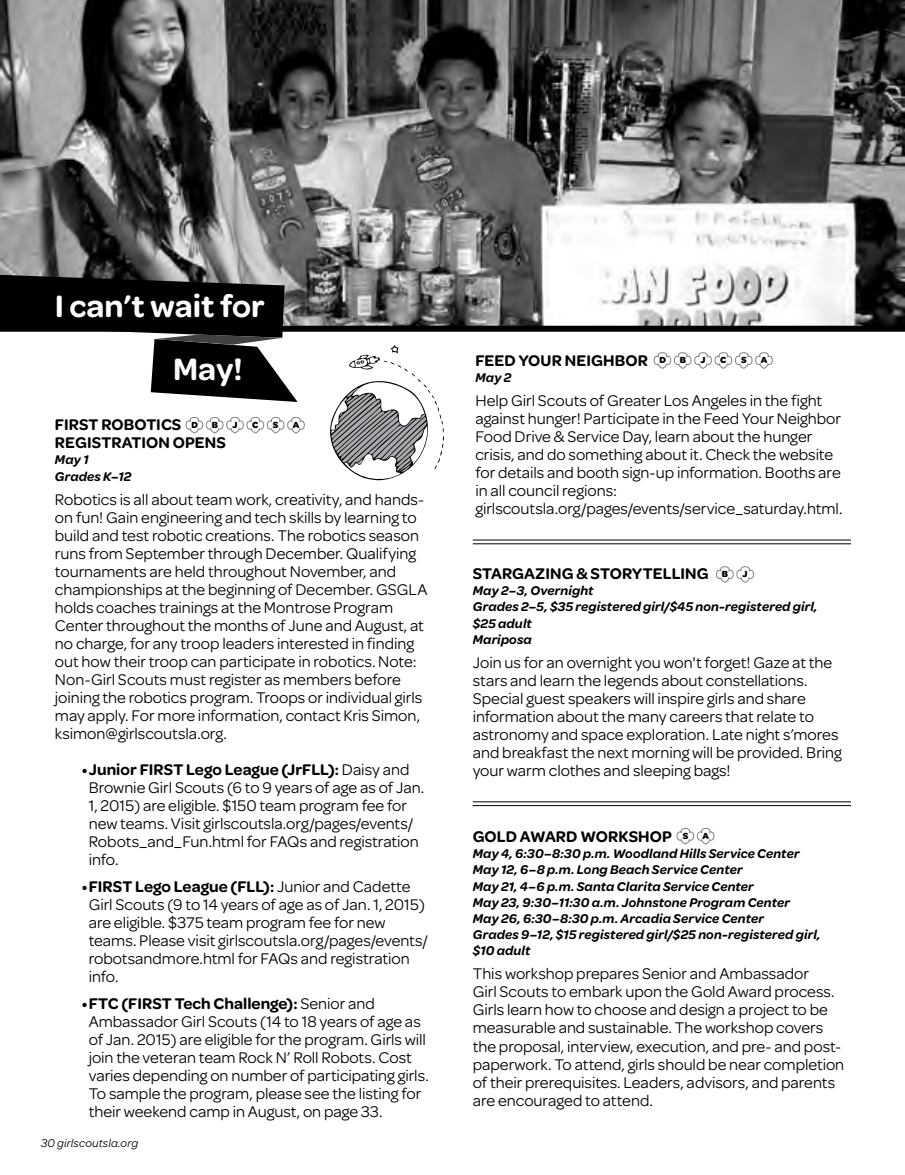
<style>
.page{position:relative;width:905px;height:1175px;background:#fff}
.page>*{position:absolute;margin:0;border:0;box-sizing:border-box;transform-origin:0 0}
.t1{font:600 33px/62.4px "Omnes Girl Scouts";color:#fff}
.t2{font:16.5px/18px "Omnes Girl Scouts";color:#000}
.t3{font:600 16.5px/18px "Omnes Girl Scouts";letter-spacing:.01em;color:#000}
.t4{font:italic 600 13.5px/16.2px "Omnes Girl Scouts";letter-spacing:.01em;color:#000}
.t5{font:italic 12px "Omnes Girl Scouts";letter-spacing:.01em;color:#000}
.t6{font:700 9.45px "Omnes Girl Scouts";color:#000}
.s1{font-weight:600}
</style>
<div class="page">
<img style="left:0;top:0;width:904px;height:326px">
<div style="left:0;top:326px;width:904px;height:6px;background:#000"></div>
<hr style="left:472px;top:543px;width:378px;height:1px;background:#000">
<hr style="left:472px;top:805px;width:378px;height:1px;background:#000">
<hr style="left:472px;top:539px;width:378px;height:1px;background:#000">
<hr style="left:472px;top:801px;width:378px;height:1px;background:#000">
<svg style="left:716px;top:566px;width:38px;height:17px"></svg>
<svg style="left:185px;top:417px;width:120px;height:17px"></svg>
<svg style="left:653px;top:352px;width:120px;height:17px"></svg>
<svg style="left:676px;top:828px;width:38px;height:17px"></svg>
<svg style="left:330px;top:344px;width:114px;height:137px"></svg>
<svg style="left:0;top:275px;width:297px;height:127px"></svg>
<h1 class="t1" style="left:173px;top:273px;width:93px;text-indent:-118px">I can’t wait for<br>May!</h1>
<p class="t3" style="left:55px;top:415px;width:172px">FIRST ROBOTICS<br>REGISTRATION OPENS</p>
<p class="t4" style="left:55px;top:451px;width:78px">May 1<br>Grades K–12</p>
<p class="t2" style="left:55px;top:489px;width:374px">Robotics is all about team work, creativity, and hands&shy;on fun! Gain engineering and tech skills by learning to build and test robotic creations. The robotics season runs from September through December. Qualifying tournaments are held throughout November, and championships at the beginning of December. GSGLA holds coaches trainings at the Montrose Program Center throughout the months of June and August, at no charge, for any troop leaders interested in finding out how their troop can participate in robotics. Note:<br>Non-Girl Scouts must register as members before joining the robotics program. Troops or individual girls may apply. For more information, contact Kris Simon, ksimon@girlscoutsla.org.</p>
<p class="t2" style="left:89px;top:759px;width:337px;text-indent:-7px"><span class="s1">•Junior FIRST Lego League (JrFLL):</span> Daisy and Brownie Girl Scouts (6 to 9 years of age as of Jan.<br>1, 2015) are eligible. $150 team program fee for new teams. Visit girlscoutsla.org/pages/events/ Robots_and_Fun.html for FAQs and registration info.</p>
<p class="t2" style="left:89px;top:876px;width:340px;text-indent:-7px"><span class="s1">•FIRST Lego League (FLL):</span> Junior and Cadette Girl Scouts (9 to 14 years of age as of Jan. 1, 2015) are eligible. $375 team program fee for new teams. Please visit girlscoutsla.org/pages/events/ robotsandmore.html for FAQs and registration info.</p>
<p class="t2" style="left:89px;top:993px;width:341px;text-indent:-7px"><span class="s1">•FTC (FIRST Tech Challenge):</span> Senior and Ambassador Girl Scouts (14 to 18 years of age as of Jan. 2015) are eligible for the program. Girls will join the veteran team Rock N’ Roll Robots. Cost varies depending on number of participating girls.<br>To sample the program, please see the listing for their weekend camp in August, on page 33.</p>
<p class="t6" style="left:252px;top:418px;width:8px">C</p>
<p class="t6" style="left:273px;top:418px;width:7px">S</p>
<p class="t6" style="left:232px;top:418px;width:7px">J</p>
<p class="t6" style="left:293px;top:418px;width:8px">A</p>
<p class="t6" style="left:191px;top:418px;width:8px">D</p>
<p class="t6" style="left:212px;top:418px;width:8px">B</p>
<p class="t5" style="left:41px;top:1134px;width:99px">30 girlscoutsla.org</p>
<p class="t3" style="left:475px;top:350px;width:174px">FEED YOUR NEIGHBOR</p>
<p class="t4" style="left:475px;top:369px;width:37px">May 2</p>
<p class="t2" style="left:475px;top:390px;width:368px">Help Girl Scouts of Greater Los Angeles in the fight against hunger! Participate in the Feed Your Neighbor Food Drive &amp; Service Day, learn about the hunger crisis, and do something about it. Check the website for details and booth sign-up information. Booths are in all council regions: girlscoutsla.org/pages/events/service_saturday.html.</p>
<p class="t6" style="left:720px;top:353px;width:8px">C</p>
<p class="t6" style="left:741px;top:353px;width:7px">S</p>
<p class="t6" style="left:700px;top:353px;width:7px">J</p>
<p class="t6" style="left:760px;top:353px;width:8px">A</p>
<p class="t6" style="left:659px;top:353px;width:8px">D</p>
<p class="t6" style="left:679px;top:353px;width:8px">B</p>
<p class="t3" style="left:472px;top:563px;width:237px">STARGAZING &amp; STORYTELLING</p>
<p class="t4" style="left:472px;top:582px;width:346px">May 2–3, Overnight<br>Grades 2–5, $35 registered girl/$45 non-registered girl, $25 adult<br>Mariposa</p>
<p class="t2" style="left:472px;top:652px;width:370px">Join us for an overnight you won't forget! Gaze at the stars and learn the legends about constellations.<br>Special guest speakers will inspire girls and share information about the many careers that relate to astronomy and space exploration. Late night s’mores and breakfast the next morning will be provided. Bring your warm clothes and sleeping bags!</p>
<p class="t6" style="left:742px;top:567px;width:7px">J</p>
<p class="t6" style="left:721px;top:567px;width:8px">B</p>
<p class="t3" style="left:472px;top:826px;width:201px">GOLD AWARD WORKSHOP</p>
<p class="t4" style="left:472px;top:845px;width:349px">May 4, 6:30–8:30 p.m. Woodland Hills Service Center May 12, 6–8 p.m. Long Beach Service Center<br>May 21, 4–6 p.m. Santa Clarita Service Center<br>May 23, 9:30–11:30 a.m. Johnstone Program Center<br>May 26, 6:30–8:30 p.m. Arcadia Service Center<br>Grades 9–12, $15 registered girl/$25 non-registered girl, $10 adult</p>
<p class="t2" style="left:472px;top:964px;width:373px">This workshop prepares Senior and Ambassador<br>Girl Scouts to embark upon the Gold Award process.<br>Girls learn how to choose and design a project to be measurable and sustainable. The workshop covers the proposal, interview, execution, and pre- and post&shy;paperwork. To attend, girls should be near completion of their prerequisites. Leaders, advisors, and parents are encouraged to attend.</p>
<p class="t6" style="left:682px;top:829px;width:7px">S</p>
<p class="t6" style="left:702px;top:829px;width:8px">A</p>
</div>
